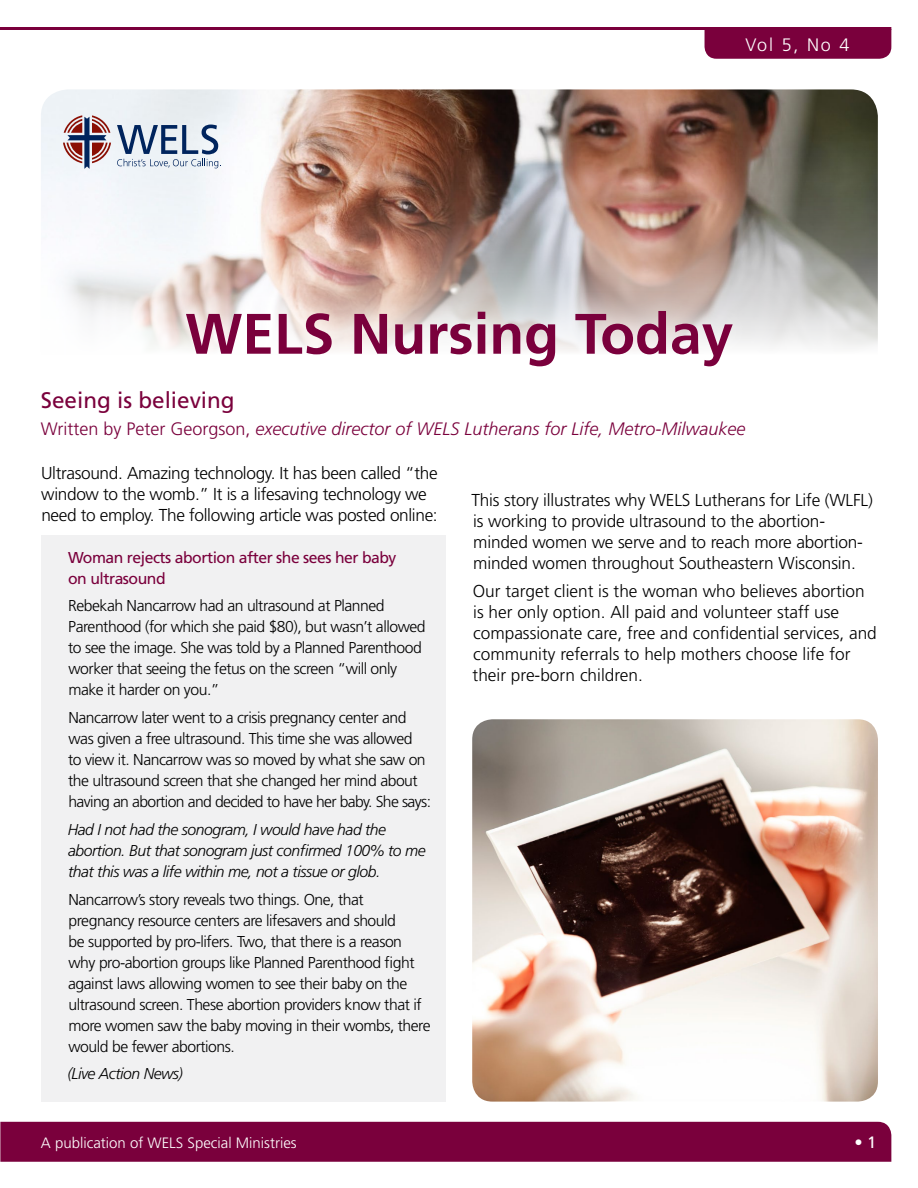
<style>
.page{position:relative;width:918px;height:1188px;background:#fff}
.page>*{position:absolute;margin:0;border:0;box-sizing:border-box;transform-origin:0 0}
.t1{font:700 57px "Frutiger LT Std";color:#7a003c}
.t2{font:22.5px "Frutiger LT Std";color:#7a003c}
.t3{font:italic 300 18px "Frutiger LT Std";color:#7a003c}
.t4{font:300 18px "Frutiger LT Std";color:#fff}
.t5{font:300 17.25px/21px "Frutiger LT Std";letter-spacing:-.01em;color:#000}
.t6{font:300 16.5px "Frutiger LT Std";color:#fff}
.t7{font:300 15.75px/21px "Frutiger LT Std";letter-spacing:-.03em;color:#000}
.t8{font:italic 300 15.75px/21px "Frutiger LT Std";letter-spacing:-.03em;color:#000}
.t9{font:15.75px/21px "Frutiger LT Std";letter-spacing:-.03em;color:#7a003c}
.t10{font:300 15px "Frutiger LT Std";color:#fff}
.s1{font-style:normal}
.s2{font-weight:400}
</style>
<div class="page">
<div style="left:41px;top:535px;width:405px;height:567px;background:#f1f1f2"></div>
<div style="left:0;top:1122px;width:891px;height:40px;background:#7a003c"></div>
<hr style="left:0;top:27px;width:891px;height:3px;background:#7a003c">
<div style="left:705px;top:30px;width:186px;height:29px;background:#7a003c"></div>
<img style="left:41px;top:89px;width:837px;height:258px">
<svg style="left:63px;top:115px;width:48px;height:54px"></svg>
<svg style="left:117px;top:125px;width:104px;height:43px;background:#acb9cb"></svg>
<div style="left:163px;top:287px;width:592px;height:103px;background:#fff;opacity:.75"></div>
<img style="left:472px;top:719px;width:406px;height:383px">
<p class="t4" style="left:746px;top:34px;width:106px">Vol 5, No 4</p>
<h1 class="t1" style="left:185px;top:300px;width:549px">WELS Nursing Today</h1>
<h2 class="t2" style="left:41px;top:387px;width:195px">Seeing is believing</h2>
<p class="t3" style="left:41px;top:419px;width:706px"><span class="s1">Written by Peter Georgson,</span> executive director of WELS Lutherans for Life, Metro-Milwaukee</p>
<p class="t5" style="left:41px;top:463px;width:398px">Ultrasound. Amazing technology. It has been called “the window to the womb.” It is a lifesaving technology we need to employ. The following article was posted online:</p>
<p class="t9" style="left:68px;top:547px;width:330px">Woman rejects abortion after she sees her baby on ultrasound</p>
<p class="t7" style="left:68px;top:596px;width:359px">Rebekah Nancarrow had an ultrasound at Planned Parenthood (for which she paid $80), but wasn’t allowed to see the image. She was told by a Planned Parenthood worker that seeing the fetus on the screen “will only make it harder on you.”</p>
<p class="t7" style="left:68px;top:708px;width:364px">Nancarrow later went to a crisis pregnancy center and was given a free ultrasound. This time she was allowed<br>to view it. Nancarrow was so moved by what she saw on the ultrasound screen that she changed her mind about having an abortion and decided to have her baby. She says:</p>
<p class="t8" style="left:68px;top:819px;width:359px">Had I not had the sonogram, I would have had the abortion. But that sonogram just confirmed 100% to me that this was a life within me, not a tissue or glob.</p>
<p class="t7" style="left:68px;top:889px;width:364px">Nancarrow’s story reveals two things. One, that pregnancy resource centers are lifesavers and should<br>be supported by pro-lifers. Two, that there is a reason why pro-abortion groups like Planned Parenthood fight against laws allowing women to see their baby on the ultrasound screen. These abortion providers know that if more women saw the baby moving in their wombs, there would be fewer abortions.</p>
<p class="t8" style="left:68px;top:1064px;width:117px">(Live Action News)</p>
<p class="t10" style="left:41px;top:1134px;width:257px">A publication of WELS Special Ministries</p>
<p class="t5" style="left:471px;top:490px;width:403px">This story illustrates why WELS Lutherans for Life (WLFL) is working to provide ultrasound to the abortion&shy;minded women we serve and to reach more abortion&shy;minded women throughout Southeastern Wisconsin.</p>
<p class="t5" style="left:473px;top:581px;width:406px">Our target client is the woman who believes abortion is her only option. All paid and volunteer staff use compassionate care, free and confidential services, and community referrals to help mothers choose life for their pre-born children.</p>
<p class="t6" style="left:854px;top:1133px;width:24px">• <span class="s2">1</span></p>
</div>
